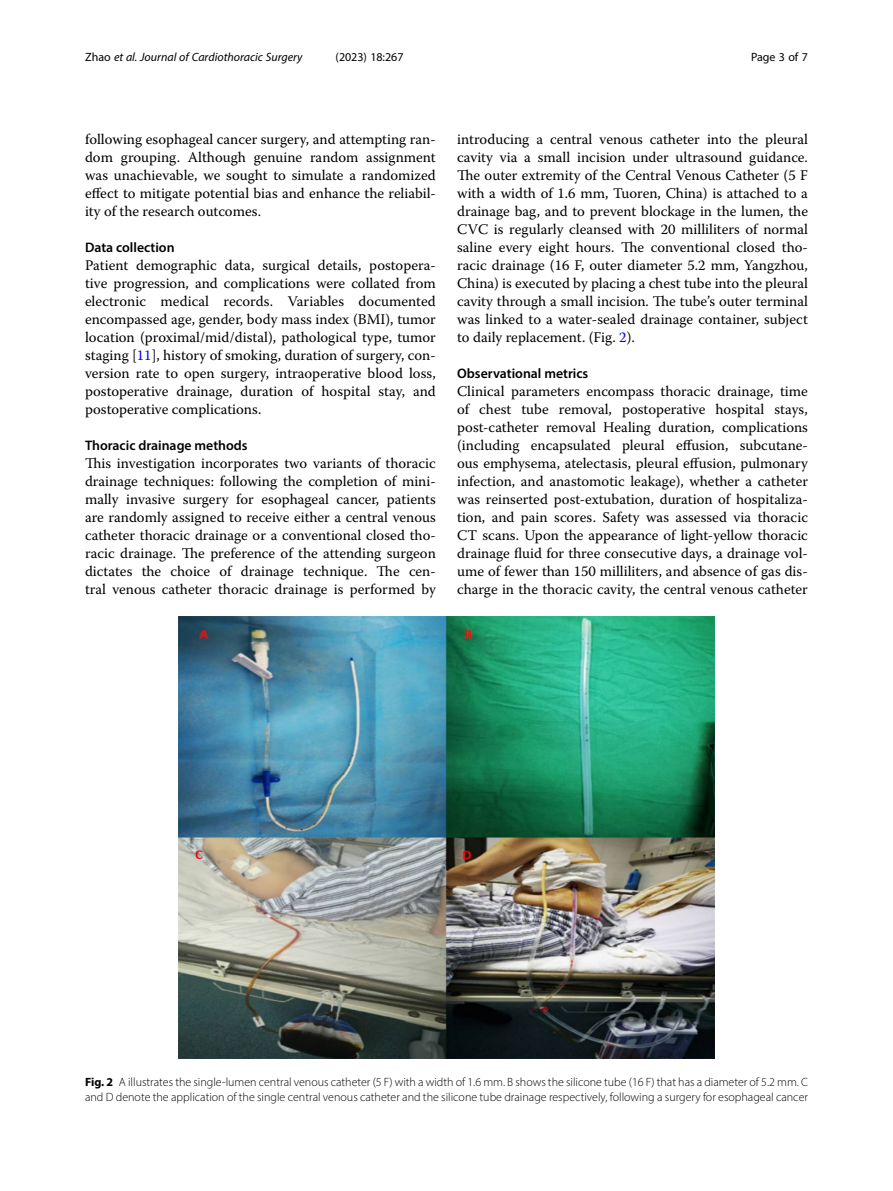
<style>
.page{position:relative;width:893px;height:1191px;background:#fff}
.page>*{position:absolute;margin:0;border:0;box-sizing:border-box;transform-origin:0 0}
.Body_Text{font:14.7px/18px "Warnock Pro";color:#000;text-align:justify}
.Head_2{font:600 13.8px "Myriad Pro";color:#000}
.Figure_Caption{font:300 12px/15px "Myriad Pro";color:#000}
.t1{font:italic 12px "Myriad Pro";color:#000}
.t2{font:12px "Myriad Pro";color:#000}
.s1{font-style:normal}
.s2{color:#00f}
.s3{font-weight:700}
</style>
<div class="page">
<img style="left:178px;top:616px;width:536px;height:443px">
<p class="t1" style="left:85px;top:50px;width:219px"><span class="s1">Zhao</span> et al. Journal of Cardiothoracic Surgery</p>
<p class="t2" style="left:336px;top:50px;width:70px">(2023) 18:267</p>
<p class="t2" style="left:751px;top:50px;width:58px">Page 3 of 7</p>
<p class="Body_Text" style="left:85px;top:130px;width:352px">following esophageal cancer surgery, and attempting ran&shy;dom grouping. Although genuine random assignment was unachievable, we sought to simulate a randomized effect to mitigate potential bias and enhance the reliabil&shy;ity of the research outcomes.</p>
<p class="Head_2" style="left:85px;top:239px;width:91px">Data collection</p>
<p class="Body_Text" style="left:85px;top:256px;width:352px">Patient demographic data, surgical details, postopera&shy;tive progression, and complications were collated from electronic medical records. Variables documented encompassed age, gender, body mass index (BMI), tumor location (proximal/mid/distal), pathological type, tumor staging [<span class="s2">11</span>], history of smoking, duration of surgery, con&shy;version rate to open surgery, intraoperative blood loss, postoperative drainage, duration of hospital stay, and postoperative complications.</p>
<p class="Head_2" style="left:85px;top:437px;width:164px">Thoracic drainage methods</p>
<p class="Body_Text" style="left:85px;top:454px;width:352px">This investigation incorporates two variants of thoracic drainage techniques: following the completion of mini&shy;mally invasive surgery for esophageal cancer, patients are randomly assigned to receive either a central venous catheter thoracic drainage or a conventional closed tho&shy;racic drainage. The preference of the attending surgeon dictates the choice of drainage technique. The cen&shy;tral venous catheter thoracic drainage is performed by</p>
<p class="Body_Text" style="left:457px;top:130px;width:352px">introducing a central venous catheter into the pleural cavity via a small incision under ultrasound guidance.<br>The outer extremity of the Central Venous Catheter (5 F with a width of 1.6 mm, Tuoren, China) is attached to a drainage bag, and to prevent blockage in the lumen, the CVC is regularly cleansed with 20 milliliters of normal saline every eight hours. The conventional closed tho&shy;racic drainage (16 F, outer diameter 5.2 mm, Yangzhou, China) is executed by placing a chest tube into the pleural cavity through a small incision. The tube’s outer terminal was linked to a water-sealed drainage container, subject to daily replacement. (Fig. <span class="s2">2</span>).</p>
<p class="Head_2" style="left:457px;top:365px;width:133px">Observational metrics</p>
<p class="Body_Text" style="left:457px;top:382px;width:352px">Clinical parameters encompass thoracic drainage, time of chest tube removal, postoperative hospital stays, post-catheter removal Healing duration, complications (including encapsulated pleural effusion, subcutane&shy;ous emphysema, atelectasis, pleural effusion, pulmonary infection, and anastomotic leakage), whether a catheter was reinserted post-extubation, duration of hospitaliza&shy;tion, and pain scores. Safety was assessed via thoracic CT scans. Upon the appearance of light-yellow thoracic drainage fluid for three consecutive days, a drainage vol&shy;ume of fewer than 150 milliliters, and absence of gas dis&shy;charge in the thoracic cavity, the central venous catheter</p>
<p class="Figure_Caption" style="left:85px;top:1074px;width:724px"><span class="s3">Fig. 2</span> A illustrates the single-lumen central venous catheter (5 F) with a width of 1.6 mm. B shows the silicone tube (16 F) that has a diameter of 5.2 mm. C and D denote the application of the single central venous catheter and the silicone tube drainage respectively, following a surgery for esophageal cancer</p>
</div>
